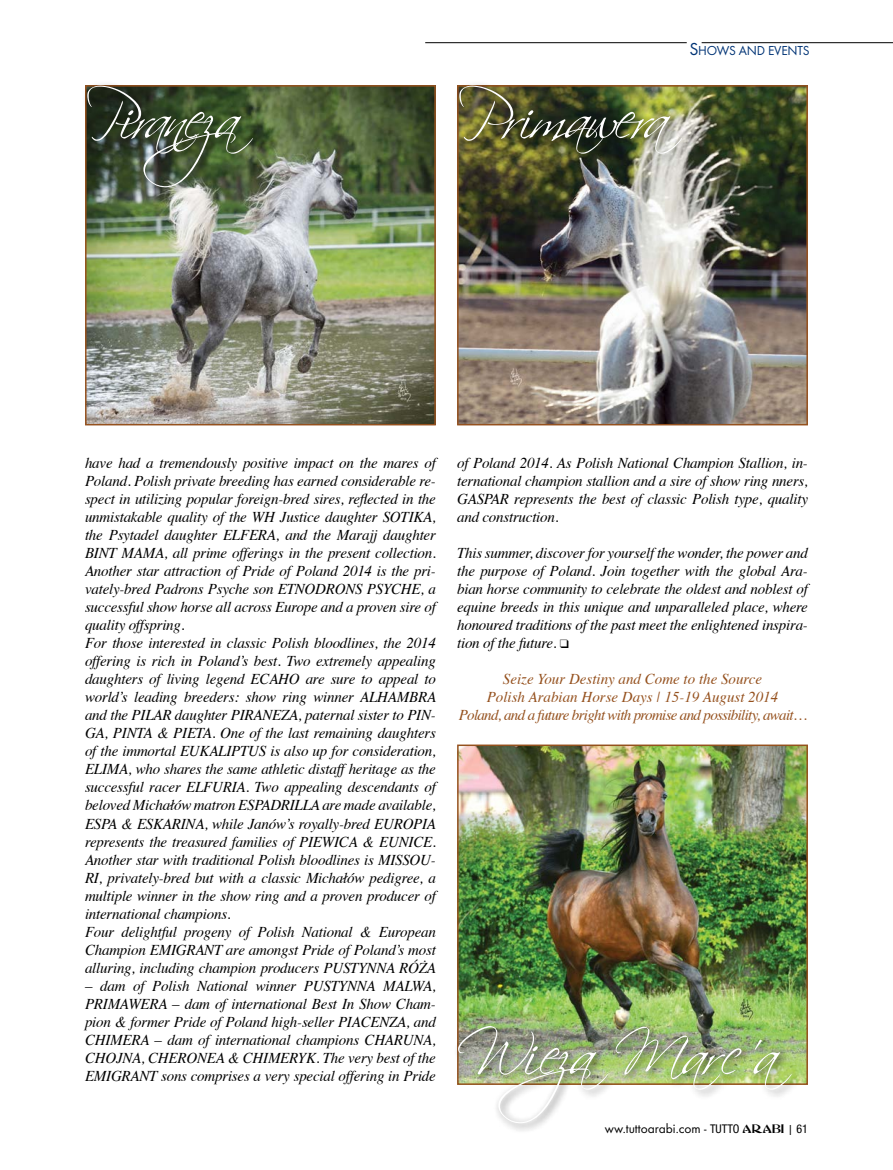
<style>
.page{position:relative;width:893px;height:1170px;background:#fff}
.page>*{position:absolute;margin:0;border:0;box-sizing:border-box;transform-origin:0 0}
.t1{font:60px "Scriptina";letter-spacing:-.065em;color:#fff}
.t2{font:60px "Scriptina";letter-spacing:-.025em;color:#fff}
.t3{font:italic 15px/18px "Times";letter-spacing:-.015em;color:#000;text-align:justify}
.t4{font:italic 15px/18px "Times";color:#95511e;text-align:center}
.t5{font:13.5px "Futura T";color:#000}
.t6{font:13.5px "Futura T";letter-spacing:-.015em;color:#003375}
.s1{font-size:18px}
.s2{font-family:"Helvetica Neue";font-stretch:condensed;font-size:12px}
.s3{font-family:"Abbess";font-size:12px}
.s4{font-size:12px}
</style>
<div class="page">
<hr style="left:702px;top:42px;width:191px;height:1px;background:#000">
<hr style="left:425px;top:42px;width:262px;height:1px;background:#000">
<img style="left:88px;top:88px;width:345px;height:334px">
<div style="left:85px;top:85px;width:351px;height:340px;border:2px solid #95511e"></div>
<div style="left:82px;top:80px;width:181px;height:118px;background:#000;opacity:.75"></div>
<img style="left:460px;top:88px;width:345px;height:334px">
<div style="left:457px;top:85px;width:351px;height:340px;border:2px solid #95511e"></div>
<div style="left:454px;top:80px;width:238px;height:84px;background:#000;opacity:.75"></div>
<img style="left:460px;top:747px;width:345px;height:334px">
<div style="left:457px;top:744px;width:351px;height:340px;border:2px solid #95511e"></div>
<div style="left:453px;top:1021px;width:348px;height:112px;background:#000;opacity:.75"></div>
<p class="t6" style="left:689px;top:43px;width:122px"><span class="s1">S</span>HOWS AND EVENTS</p>
<h1 class="t1" style="left:85px;top:82px;width:208px">Piraneza</h1>
<h1 class="t1" style="left:457px;top:82px;width:213px">Primawera</h1>
<p class="t3" style="left:85px;top:453px;width:353px;text-align:left">have had a tremendously positive impact on the mares of Poland. Polish private breeding has earned considerable re&shy;spect in utilizing popular foreign-bred sires, reflected in the unmistakable quality of the WH Justice daughter SOTIKA, the Psytadel daughter ELFERA, and the Marajj daughter BINT MAMA, all prime offerings in the present collection.<br>Another star attraction of Pride of Poland 2014 is the pri&shy;vately-bred Padrons Psyche son ETNODRONS PSYCHE, a successful show horse all across Europe and a proven sire of quality offspring.<br>For those interested in classic Polish bloodlines, the 2014 offering is rich in Poland’s best. Two extremely appealing daughters of living legend ECAHO are sure to appeal to world’s leading breeders: show ring winner ALHAMBRA and the PILAR daughter PIRANEZA, paternal sister to PIN-GA, PINTA &amp; PIETA. One of the last remaining daughters of the immortal EUKALIPTUS is also up for consideration, ELIMA, who shares the same athletic distaff heritage as the successful racer ELFURIA. Two appealing descendants of beloved Michałów matron ESPADRILLA are made available, ESPA &amp; ESKARINA, while Janów’s royally-bred EUROPIA represents the treasured families of PIEWICA &amp; EUNICE.<br>Another star with traditional Polish bloodlines is MISSOU-RI, privately-bred but with a classic Michałów pedigree, a multiple winner in the show ring and a proven producer of international champions.<br>Four delightful progeny of Polish National &amp; European Champion EMIGRANT are amongst Pride of Poland’s most alluring, including champion producers PUSTYNNA RÓŻA</p>
<p class="t3" style="left:85px;top:975px;width:352px">– dam of Polish National winner PUSTYNNA MALWA, PRIMAWERA – dam of international Best In Show Cham&shy;pion &amp; former Pride of Poland high-seller PIACENZA, and CHIMERA – dam of international champions CHARUNA, CHOJNA, CHERONEA &amp; CHIMERYK. The very best of the EMIGRANT sons comprises a very special offering in Pride</p>
<p class="t3" style="left:457px;top:453px;width:352px">of Poland 2014. As Polish National Champion Stallion, in&shy;ternational champion stallion and a sire of show ring nners, GASPAR represents the best of classic Polish type, quality and construction.</p>
<p class="t3" style="left:457px;top:543px;width:352px">This summer, discover for yourself the wonder, the power and the purpose of Poland. Join together with the global Ara&shy;bian horse community to celebrate the oldest and noblest of equine breeds in this unique and unparalleled place, where honoured traditions of the past meet the enlightened inspira&shy;tion of the future. ❑</p>
<p class="t4" style="left:459px;top:669px;width:349px">Seize Your Destiny and Come to the Source<br>Polish Arabian Horse Days | 15-19 August 2014<br>Poland, and a future bright with promise and possibility, await…</p>
<h1 class="t2" style="left:457px;top:1018px;width:323px">Wieza Marc’a</h1>
<p class="t5" style="left:605px;top:1120px;width:205px">ww.tuttoarabi.com - <span class="s2">TUTTO</span> <span class="s3">ARABI</span> <span class="s4">|</span> <span class="s2">61</span></p>
</div>
